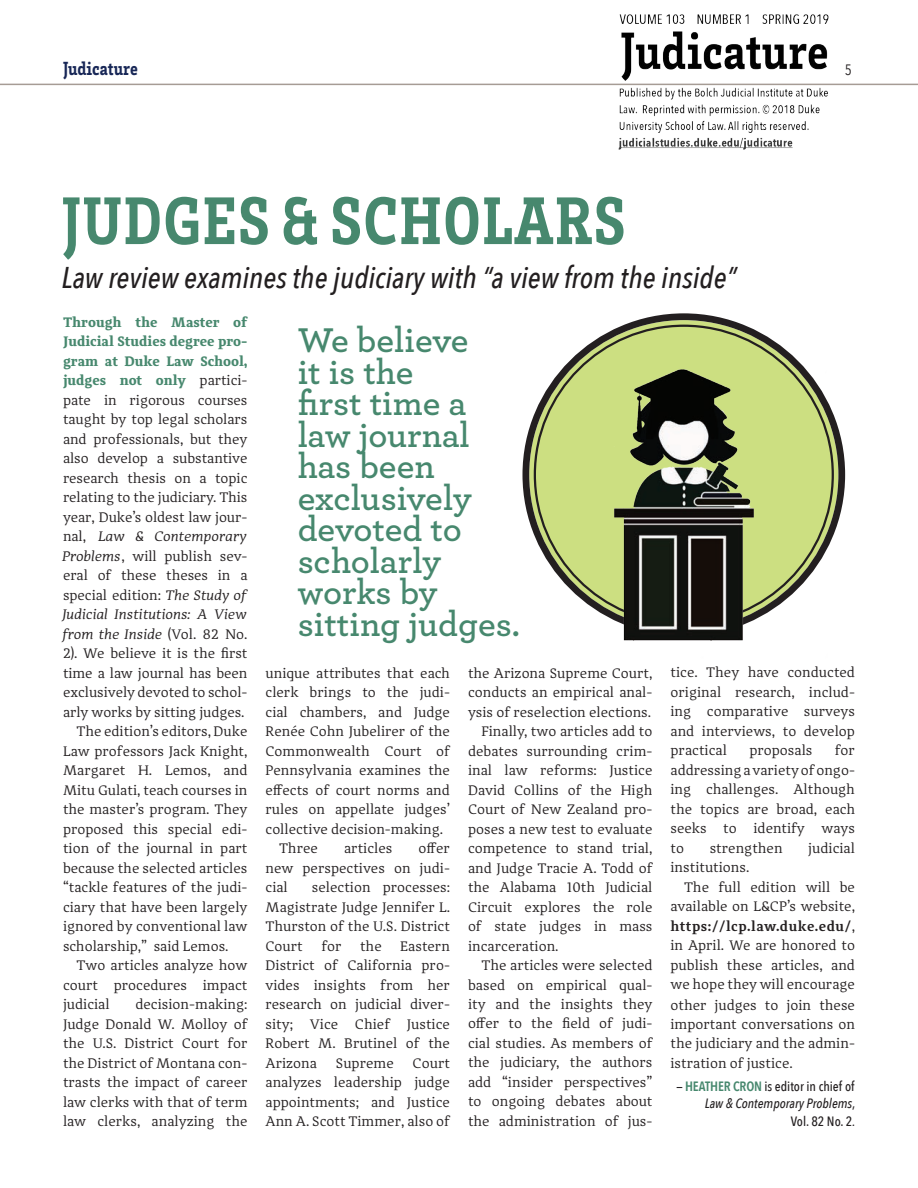
<style>
.page{position:relative;width:918px;height:1188px;background:#fff}
.page>*{position:absolute;margin:0;border:0;box-sizing:border-box;transform-origin:0 0}
.t1{font:900 condensed 69px "Brix Slab";letter-spacing:.015em;color:#47886e}
.Pull_Quote_Archer{font:600 36px "Archer";color:#47886e}
.Feature_Text_P1{font:italic 500 30px "Avenir Next Condensed";color:#231f20}
.t2{font:900 condensed 19.5px "Brix Slab";color:#182757}
.t3{font:15px "Avenir Next Condensed";color:#231f20}
.Feature_Text_P2{font:14.25px/19.5px "Adagio Serif";color:#231f20;text-align:justify}
.Feature_Text_P1-2{font:14.25px/19.5px "Adagio Serif";letter-spacing:-.005em;color:#231f20;text-align:justify}
.byline_briefs{font:italic 500 13.5px/18px "Avenir Next Condensed";color:#231f20;text-align:right}
.byline_briefs-2{font:500 13.5px "Avenir Next Condensed";color:#231f20}
.s1{font-weight:700;color:#47886e}
.s2{font-style:italic}
.s3{font-weight:600}
.s4{font-style:normal}
.s5{font-weight:600;font-style:normal;color:#47886e}
</style>
<div class="page">
<hr style="left:0;top:84px;width:918px;height:1px;background:#a69c95">
<div style="left:529px;top:320px;width:309px;height:309px;background:#ccdf81;border-radius:50%"></div>
<img style="left:522px;top:366px;width:324px;height:275px">
<div style="left:607px;top:454px;width:20px;height:18px;background:#ccdf81"></div>
<img style="left:606px;top:14px;width:231px;height:136px">
<h3 class="t2" style="left:63px;top:56px;width:76px">Judicature</h3>
<p class="t3" style="left:845px;top:57px;width:9px">5</p>
<p class="t1" style="left:62px;top:175px;width:565px">JUDGES &amp; SCHOLARS</p>
<p class="Feature_Text_P1" style="left:62px;top:259px;width:676px">Law review examines the judiciary with “a view from the inside”</p>
<p class="Feature_Text_P1-2" style="left:63px;top:313px;width:186px"><span class="s1">Through the Master of Judicial Studies degree pro&shy;gram at Duke Law School, judges not only</span> partici&shy;pate in rigorous courses taught by top legal scholars and professionals, but they also develop a substantive research thesis on a topic relating to the judiciary. This year, Duke’s oldest law jour&shy;nal, <span class="s2">Law &amp; Contemporary Problems</span>, will publish sev&shy;eral of these theses in a special edition: <span class="s2">The Study of Judicial Institutions: A View from the Inside</span> (Vol. 82 No.<br>2). We believe it is the first time a law journal has been exclusively devoted to schol&shy;arly works by sitting judges.</p>
<p class="Feature_Text_P2" style="left:63px;top:722px;width:186px;text-indent:13px">The edition’s editors, Duke Law professors Jack Knight, Margaret H. Lemos, and Mitu Gulati, teach courses in the master’s program. They proposed this special edi&shy;tion of the journal in part because the selected articles “tackle features of the judi&shy;ciary that have been largely ignored by conventional law scholarship,” said Lemos.</p>
<p class="Feature_Text_P2" style="left:63px;top:956px;width:186px;text-indent:13px">Two articles analyze how court procedures impact judicial</p>
<p class="Feature_Text_P2" style="left:63px;top:995px;width:186px;text-indent:72px">decision-making:<br>Judge Donald W. Molloy of the U.S. District Court for the District of Montana con&shy;trasts the impact of career law clerks with that of term law clerks, analyzing the</p>
<p class="Pull_Quote_Archer" style="left:298px;top:313px;width:172px">We believe</p>
<p class="Pull_Quote_Archer" style="left:298px;top:345px;width:117px">it is the</p>
<p class="Pull_Quote_Archer" style="left:298px;top:376px;width:170px">first time a</p>
<p class="Pull_Quote_Archer" style="left:298px;top:408px;width:174px">law journal</p>
<p class="Pull_Quote_Archer" style="left:298px;top:439px;width:139px">has been</p>
<p class="Pull_Quote_Archer" style="left:298px;top:471px;width:176px">exclusively</p>
<p class="Pull_Quote_Archer" style="left:298px;top:502px;width:166px">devoted to</p>
<p class="Pull_Quote_Archer" style="left:298px;top:534px;width:145px">scholarly</p>
<p class="Pull_Quote_Archer" style="left:298px;top:565px;width:142px">works by</p>
<p class="Pull_Quote_Archer" style="left:298px;top:597px;width:224px">sitting judges.</p>
<p class="Feature_Text_P2" style="left:266px;top:663px;width:186px">unique attributes that each clerk brings to the judi&shy;cial chambers, and Judge Renée Cohn Jubelirer of the Commonwealth Court of Pennsylvania examines the effects of court norms and rules on appellate judges’ collective decision-making.</p>
<p class="Feature_Text_P2" style="left:279px;top:839px;width:40px">Three</p>
<p class="Feature_Text_P2" style="left:344px;top:839px;width:50px">articles</p>
<p class="Feature_Text_P2" style="left:266px;top:839px;width:186px;text-indent:153px">offer new perspectives on judi&shy;cial</p>
<p class="Feature_Text_P2" style="left:266px;top:878px;width:186px;text-indent:46px">selection processes:<br>Magistrate Judge Jennifer L.<br>Thurston of the U.S. District Court</p>
<p class="Feature_Text_P2" style="left:321px;top:936px;width:22px">for</p>
<p class="Feature_Text_P2" style="left:360px;top:936px;width:23px">the</p>
<p class="Feature_Text_P2" style="left:266px;top:936px;width:186px;text-indent:135px">Eastern District of California pro&shy;vides insights from her research on judicial diver&shy;sity; Vice Chief Justice Robert M. Brutinel of the Arizona</p>
<p class="Feature_Text_P2" style="left:266px;top:1053px;width:186px;text-indent:147px">Court analyzes leadership judge appointments; and Justice Ann A. Scott Timmer, also of</p>
<p class="Feature_Text_P2" style="left:336px;top:1053px;width:59px">Supreme</p>
<p class="Feature_Text_P2" style="left:468px;top:663px;width:186px">the Arizona Supreme Court, conducts an empirical anal&shy;ysis of reselection elections.</p>
<p class="Feature_Text_P2" style="left:468px;top:722px;width:186px;text-indent:13px">Finally, two articles add to debates surrounding crim&shy;inal law reforms: Justice David Collins of the High Court of New Zealand pro&shy;poses a new test to evaluate competence to stand trial, and Judge Tracie A. Todd of the Alabama 10th Judicial Circuit explores the role of state judges in mass incarceration.</p>
<p class="Feature_Text_P2" style="left:468px;top:956px;width:186px;text-indent:13px">The articles were selected based on empirical qual&shy;ity and the insights they offer to the field of judi&shy;cial studies. As members of the judiciary, the authors add “insider perspectives” to ongoing debates about the administration of jus-</p>
<p class="Feature_Text_P2" style="left:671px;top:663px;width:186px">tice. They have conducted original research, includ&shy;ing comparative surveys and interviews, to develop practical</p>
<p class="Feature_Text_P2" style="left:671px;top:741px;width:186px;text-indent:164px">for addressing a variety of ongo&shy;ing challenges. Although the topics are broad, each seeks to identify ways to</p>
<p class="Feature_Text_P2" style="left:749px;top:741px;width:65px">proposals</p>
<p class="Feature_Text_P2" style="left:710px;top:839px;width:74px">strengthen</p>
<p class="Feature_Text_P2" style="left:808px;top:839px;width:48px">judicial</p>
<p class="Feature_Text_P2" style="left:671px;top:858px;width:80px">institutions.</p>
<p class="Feature_Text_P2" style="left:670px;top:878px;width:186px;text-indent:14px">The full edition will be available on L&amp;CP’s website, <span class="s3">https://lcp.law.duke.edu/</span>, in April. We are honored to publish these articles, and we hope they will encourage other judges to join these important conversations on the judiciary and the admin&shy;istration of justice.</p>
<p class="byline_briefs" style="left:677px;top:1077px;width:180px"><span class="s4">—</span> <span class="s5">HEATHER CRON</span> <span class="s4">is editor in chief of<br></span>Law &amp; Contemporary Problems<span class="s4">,</span></p>
<p class="byline_briefs-2" style="left:791px;top:1114px;width:66px">Vol. 82 No. 2<span class="s2">.</span></p>
</div>
